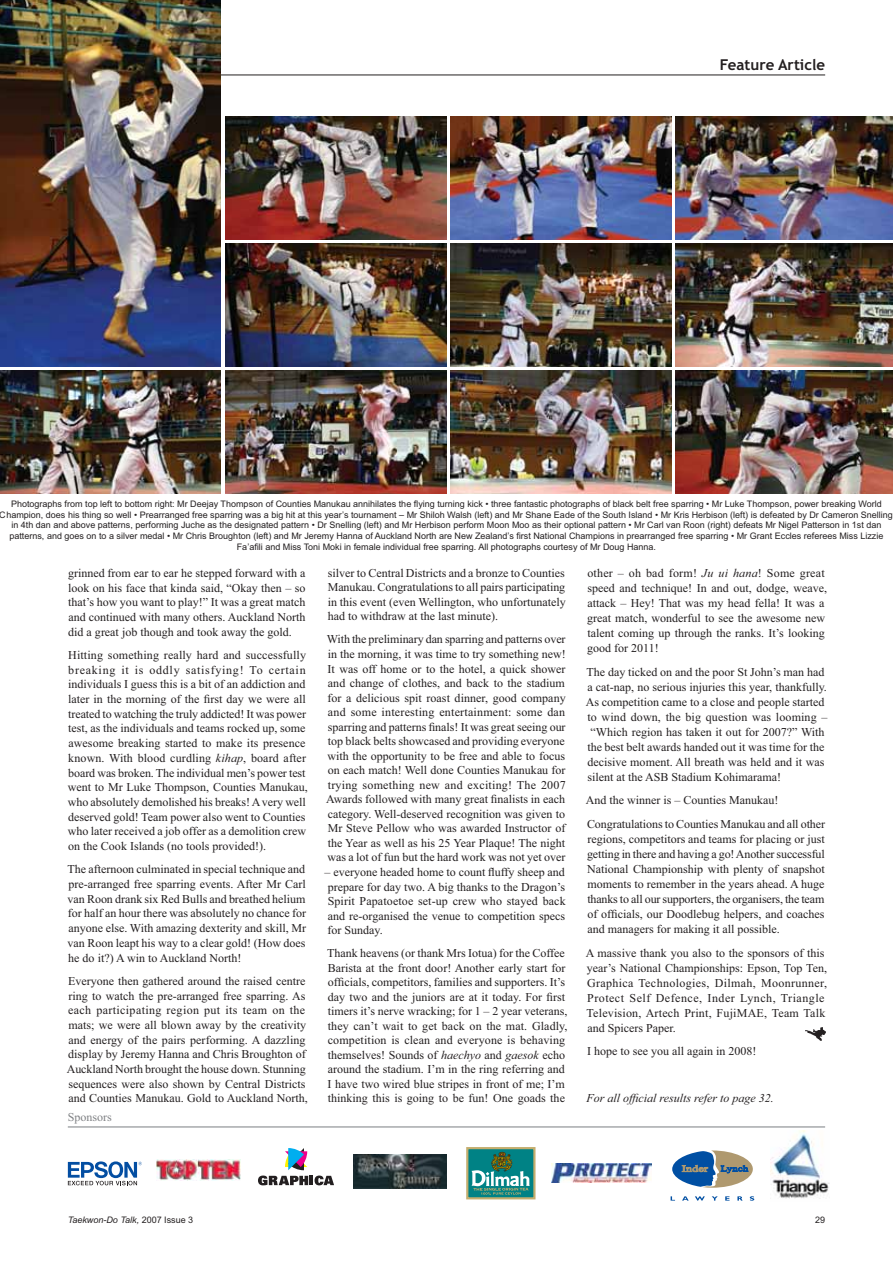
<style>
.page{position:relative;width:893px;height:1263px;background:#fff}
.page>*{position:absolute;margin:0;border:0;box-sizing:border-box;transform-origin:0 0}
.t1{font:700 15px "Trebuchet MS";color:#231f20}
.t2{font:12px/14.5px "Times New Roman";color:#231f20;text-align:justify}
.t3{font:italic 12px "Times New Roman";color:#231f20}
.t4{font:12px "Times New Roman";color:#808285}
.t5{font:9px/10.8px "Arial";color:#231f20;text-align:center}
.t6{font:italic 9px "Arial";color:#231f20}
.s1{font-style:italic}
.s2{font-style:normal}
</style>
<div class="page">
<hr style="left:68px;top:75px;width:757px;height:1px;background:#231f20">
<img style="left:675px;top:370px;width:217px;height:123px">
<img style="left:0;top:0;width:221px;height:366px">
<img style="left:225px;top:116px;width:221px;height:123px">
<img style="left:450px;top:243px;width:221px;height:123px">
<img style="left:450px;top:370px;width:221px;height:123px">
<img style="left:225px;top:243px;width:221px;height:123px">
<img style="left:450px;top:116px;width:221px;height:123px">
<img style="left:675px;top:116px;width:217px;height:123px">
<img style="left:675px;top:243px;width:217px;height:123px">
<img style="left:0;top:370px;width:221px;height:123px">
<img style="left:225px;top:370px;width:221px;height:123px">
<div style="left:467px;top:1148px;width:67px;height:50px;background:#008285"></div>
<div style="left:466px;top:1147px;width:69px;height:52px;border:2px solid #c4ae6e"></div>
<svg style="left:471px;top:1152px;width:59px;height:43px"></svg>
<svg style="left:285px;top:1148px;width:22px;height:22px"></svg>
<svg style="left:258px;top:1176px;width:76px;height:9px"></svg>
<img style="left:551px;top:1164px;width:100px;height:18px">
<svg style="left:68px;top:1161px;width:74px;height:24px"></svg>
<img style="left:156px;top:1160px;width:85px;height:20px">
<img style="left:770px;top:1131px;width:59px;height:68px">
<img style="left:353px;top:1154px;width:93px;height:34px">
<hr style="left:68px;top:1126px;width:757px;height:2px;background:#a7a9ac">
<svg style="left:672px;top:1150px;width:80px;height:38px"></svg>
<svg style="left:670px;top:1196px;width:5px;height:5px"></svg>
<svg style="left:682px;top:1196px;width:6px;height:5px"></svg>
<svg style="left:695px;top:1196px;width:9px;height:5px"></svg>
<svg style="left:711px;top:1196px;width:6px;height:5px"></svg>
<svg style="left:725px;top:1196px;width:4px;height:5px"></svg>
<svg style="left:737px;top:1196px;width:5px;height:5px"></svg>
<svg style="left:749px;top:1196px;width:5px;height:5px"></svg>
<img style="left:805px;top:1027px;width:20px;height:13px">
<p class="t1" style="left:719px;top:59px;width:107px">Feature Article</p>
<p class="t5" style="left:0;top:499px;width:894px">Photographs from top left to bottom right: Mr Deejay Thompson of Counties Manukau annihilates the flying turning kick • three fantastic photographs of black belt free sparring • Mr Luke Thompson, power breaking World Champion, does his thing so well • Prearranged free sparring was a big hit at this year’s tournament – Mr Shiloh Walsh (left) and Mr Shane Eade of the South Island • Mr Kris Herbison (left) is defeated by Dr Cameron Snelling in 4th dan and above patterns, performing Juche as the designated pattern • Dr Snelling (left) and Mr Herbison perform Moon Moo as their optional pattern • Mr Carl van Roon (right) defeats Mr Nigel Patterson in 1st dan patterns, and goes on to a silver medal • Mr Chris Broughton (left) and Mr Jeremy Hanna of Auckland North are New Zealand’s first National Champions in prearranged free sparring • Mr Grant Eccles referees Miss Lizzie Fa’afili and Miss Toni Moki in female individual free sparring. All photographs courtesy of Mr Doug Hanna.</p>
<p class="t2" style="left:68px;top:567px;width:239px">grinned from ear to ear he stepped forward with a look on his face that kinda said, “Okay then – so that’s how you want to play!” It was a great match and continued with many others. Auckland North did a great job though and took away the gold.</p>
<p class="t2" style="left:68px;top:649px;width:242px;text-align:left">Hitting something really hard and successfully breaking it is oddly satisfying! To certain individuals I guess this is a bit of an addiction and later in the morning of the first day we were all treated to watching the truly addicted! It was power test, as the individuals and teams rocked up, some awesome breaking started to make its presence known. With blood curdling <span class="s1">kihap</span>, board after board was broken. The individual men’s power test went to Mr Luke Thompson, Counties Manukau, who absolutely demolished his breaks! A very well deserved gold! Team power also went to Counties who later received a job offer as a demolition crew on the Cook Islands (no tools provided!).</p>
<p class="t2" style="left:67px;top:863px;width:240px">The afternoon culminated in special technique and pre-arranged free sparring events. After Mr Carl van Roon drank six Red Bulls and breathed helium for half an hour there was absolutely no chance for anyone else. With amazing dexterity and skill, Mr van Roon leapt his way to a clear gold! (How does he do it?) A win to Auckland North!</p>
<p class="t2" style="left:67px;top:975px;width:243px;text-align:left">Everyone then gathered around the raised centre ring to watch the pre-arranged free sparring. As each participating region put its team on the mats; we were all blown away by the creativity and energy of the pairs performing. A dazzling display by Jeremy Hanna and Chris Broughton of Auckland North brought the house down. Stunning sequences were also shown by Central Districts and Counties Manukau. Gold to Auckland North,</p>
<p class="t4" style="left:68px;top:1113px;width:46px">Sponsors</p>
<p class="t2" style="left:328px;top:567px;width:239px">silver to Central Districts and a bronze to Counties Manukau. Congratulations to all pairs participating in this event (even Wellington, who unfortunately had to withdraw at the last minute).</p>
<p class="t2" style="left:326px;top:633px;width:241px">With the preliminary dan sparring and patterns over in the morning, it was time to try something new!<br>It was off home or to the hotel, a quick shower and change of clothes, and back to the stadium for a delicious spit roast dinner, good company and some interesting entertainment: some dan sparring and patterns finals! It was great seeing our top black belts showcased and providing everyone with the opportunity to be free and able to focus on each match! Well done Counties Manukau for trying something new and exciting! The 2007<br>Awards followed with many great finalists in each category. Well-deserved recognition was given to Mr Steve Pellow who was awarded Instructor of the Year as well as his 25 Year Plaque! The night was a lot of fun but the hard work was not yet over</p>
<p class="t2" style="left:324px;top:866px;width:243px">– everyone headed home to count fluffy sheep and prepare for day two. A big thanks to the Dragon’s Spirit Papatoetoe set-up crew who stayed back and re-organised the venue to competition specs for Sunday.</p>
<p class="t2" style="left:327px;top:947px;width:242px;text-align:left">Thank heavens (or thank Mrs Iotua) for the Coffee Barista at the front door! Another early start for officials, competitors, families and supporters. It’s day two and the juniors are at it today. For first timers it’s nerve wracking; for 1 – 2 year veterans, they can’t wait to get back on the mat. Gladly, competition is clean and everyone is behaving themselves! Sounds of <span class="s1">haechyo</span> and <span class="s1">gaesok</span> echo around the stadium. I’m in the ring referring and I have two wired blue stripes in front of me; I’m thinking this is going to be fun! One goads the</p>
<p class="t2" style="left:587px;top:566px;width:241px;line-height:15px;text-align:left">other – oh bad form! <span class="s1">Ju ui hana</span>! Some great speed and technique! In and out, dodge, weave, attack – Hey! That was my head fella! It was a great match, wonderful to see the awesome new talent coming up through the ranks. It’s looking good for 2011!</p>
<p class="t2" style="left:586px;top:665px;width:239px">The day ticked on and the poor St John’s man had</p>
<p class="t2" style="left:587px;top:680px;width:241px">a cat-nap, no serious injuries this year, thankfully.</p>
<p class="t2" style="left:585px;top:696px;width:240px">As competition came to a close and people started</p>
<p class="t2" style="left:587px;top:711px;width:242px">to wind down, the big question was looming –</p>
<p class="t2" style="left:590px;top:726px;width:235px">“Which region has taken it out for 2007?” With</p>
<p class="t2" style="left:587px;top:741px;width:238px">the best belt awards handed out it was time for the</p>
<p class="t2" style="left:587px;top:756px;width:239px">decisive moment. All breath was held and it was</p>
<p class="t2" style="left:587px;top:771px;width:195px">silent at the ASB Stadium Kohimarama!</p>
<p class="t2" style="left:585px;top:790px;width:241px;line-height:23.5px">And the winner is – Counties Manukau!<br>Congratulations to Counties Manukau and all other</p>
<p class="t2" style="left:587px;top:833px;width:239px;line-height:15px">regions, competitors and teams for placing or just getting in there and having a go! Another successful National Championship with plenty of snapshot moments to remember in the years ahead. A huge thanks to all our supporters, the organisers, the team of officials, our Doodlebug helpers, and coaches and managers for making it all possible.</p>
<p class="t2" style="left:585px;top:946px;width:243px;line-height:15px;text-align:left">A massive thank you also to the sponsors of this year’s National Championships: Epson, Top Ten, Graphica Technologies, Dilmah, Moonrunner, Protect Self Defence, Inder Lynch, Triangle Television, Artech Print, FujiMAE, Team Talk and Spicers Paper.</p>
<p class="t2" style="left:587px;top:1045px;width:171px">I hope to see you all again in 2008!</p>
<p class="t3" style="left:586px;top:1094px;width:189px">For all official results refer to page 32.</p>
<p class="t6" style="left:68px;top:1216px;width:127px">Taekwon-Do Talk, <span class="s2">2007 Issue 3</span></p>
<p class="t5" style="left:815px;top:1215px;width:12px">29</p>
</div>
